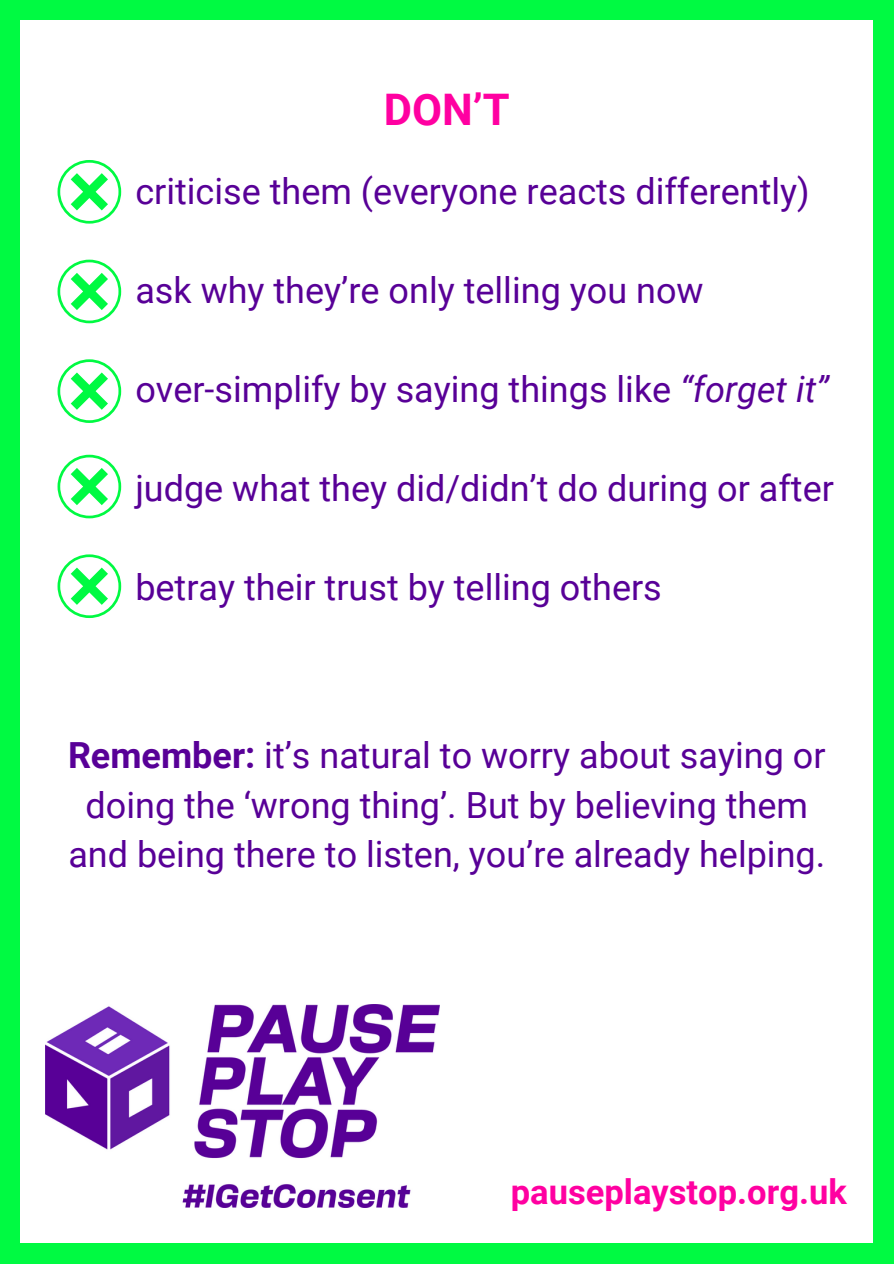
<style>
.page{position:relative;width:894px;height:1264px;background:#fff}
.page>*{position:absolute;margin:0;border:0;box-sizing:border-box;transform-origin:0 0}
.t1{font:700 43.5px "Roboto";color:#ff00a1}
.t2{font:36px/49.5px "Roboto";color:#580097;text-align:center}
.t3{font:700 34.5px "Roboto";color:#ff00a1}
.s1{font-style:italic}
.s2{font-weight:700}
</style>
<div class="page">
<svg style="left:57px;top:160px;width:64px;height:64px"></svg>
<svg style="left:57px;top:260px;width:64px;height:63px"></svg>
<svg style="left:57px;top:359px;width:64px;height:64px"></svg>
<svg style="left:57px;top:455px;width:64px;height:63px"></svg>
<svg style="left:57px;top:554px;width:64px;height:64px"></svg>
<img style="left:46px;top:1004px;width:393px;height:203px">
<div style="left:0;top:1243px;width:893px;height:20px;background:#00fa42"></div>
<div style="left:0;top:0;width:893px;height:20px;background:#00fa42"></div>
<div style="left:0;top:0;width:20px;height:1243px;background:#00fa42"></div>
<div style="left:873px;top:20px;width:20px;height:1243px;background:#00fa42"></div>
<p class="t1" style="left:384px;top:84px;width:127px">DON’T</p>
<h1 class="t2" style="left:135px;top:167px;width:675px">criticise them (everyone reacts differently)</h1>
<p class="t2" style="left:135px;top:266px;width:569px">ask why they’re only telling you now</p>
<p class="t2" style="left:135px;top:365px;width:694px">over-simplify by saying things like <span class="s1">“forget it”</span></p>
<p class="t2" style="left:135px;top:464px;width:700px">judge what they did/didn’t do during or after</p>
<p class="t2" style="left:135px;top:563px;width:528px">betray their trust by telling others</p>
<p class="t2" style="left:68px;top:731px;width:758px"><span class="s2">Remember:</span> it’s natural to worry about saying or doing the ‘wrong thing’. But by believing them and being there to listen, you’re already helping.</p>
<p class="t3" style="left:510px;top:1172px;width:337px">pauseplaystop.org.uk</p>
</div>
